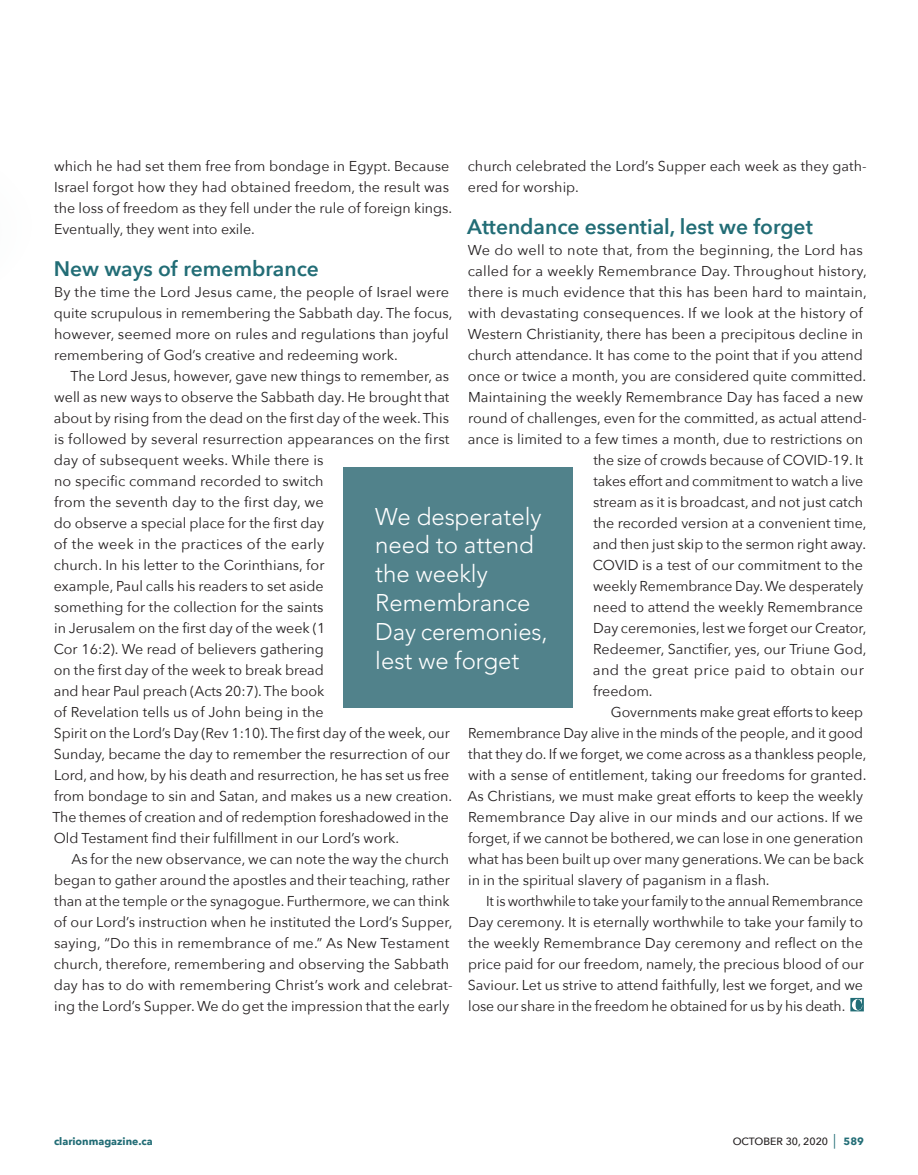
<style>
.page{position:relative;width:918px;height:1175px;background:#fff}
.page>*{position:absolute;margin:0;border:0;box-sizing:border-box;transform-origin:0 0}
.t1{font:300 24px/28.8px "Avenir";color:#fff}
.t2{font:600 21px "Avenir Next";color:#226d76}
.t3{font:14.25px/21px "Avenir Next";color:#231f20}
.t4{font:14.25px "Avenir Next";letter-spacing:.03em;color:#231f20}
.t5{font:700 10.5px "Avenir Next";color:#226d76}
.t6{font:500 10.5px "Avenir Next";color:#231f20}
.s1{font-size:14.7px;color:#226d76}
.s2{font-weight:700;color:#226d76}
</style>
<div class="page">
<svg style="left:850px;top:998px;width:14px;height:13px"></svg>
<div style="left:344px;top:467px;width:229px;height:240px;background:#51828b"></div>
<p class="t3" style="left:54px;top:155px;width:400px">which he had set them free from bondage in Egypt. Because Israel forgot how they had obtained freedom, the result was the loss of freedom as they fell under the rule of foreign kings.<br>Eventually, they went into exile.</p>
<h2 class="t2" style="left:54px;top:251px;width:267px">New ways of remembrance</h2>
<p class="t3" style="left:54px;top:281px;width:400px">By the time the Lord Jesus came, the people of Israel were quite scrupulous in remembering the Sabbath day. The focus, however, seemed more on rules and regulations than joyful remembering of God’s creative and redeeming work.</p>
<p class="t3" style="left:53px;top:365px;width:401px;text-indent:18px">The Lord Jesus, however, gave new things to remember, as well as new ways to observe the Sabbath day. He brought that about by rising from the dead on the first day of the week. This is followed by several resurrection appearances on the first day of subsequent weeks. While there is<br>no specific command recorded to switch<br>from the seventh day to the first day, we<br>do observe a special place for the first day<br>of the week in the practices of the early<br>church. In his letter to the Corinthians, for<br>example, Paul calls his readers to set aside<br>something for the collection for the saints<br>in Jerusalem on the first day of the week (1<br>Cor 16:2). We read of believers gathering<br>on the first day of the week to break bread<br>and hear Paul preach (Acts 20:7). The book<br>of Revelation tells us of John being in the<br>Spirit on the Lord’s Day (Rev 1:10). The first day of the week, our Sunday, became the day to remember the resurrection of our Lord, and how, by his death and resurrection, he has set us free from bondage to sin and Satan, and makes us a new creation.<br>The themes of creation and of redemption foreshadowed in the Old Testament find their fulfillment in our Lord’s work.</p>
<p class="t3" style="left:54px;top:848px;width:400px;text-indent:18px">As for the new observance, we can note the way the church began to gather around the apostles and their teaching, rather than at the temple or the synagogue. Furthermore, we can think of our Lord’s instruction when he instituted the Lord’s Supper, saying, “Do this in remembrance of me.” As New Testament church, therefore, remembering and observing the Sabbath day has to do with remembering Christ’s work and celebrat&shy;ing the Lord’s Supper. We do get the impression that the early</p>
<p class="t3" style="left:468px;top:155px;width:400px">church celebrated the Lord’s Supper each week as they gath&shy;ered for worship.</p>
<h2 class="t2" style="left:467px;top:209px;width:347px">Attendance essential, lest we forget</h2>
<p class="t3" style="left:468px;top:239px;width:397px">We do well to note that, from the beginning, the Lord has</p>
<p class="t3" style="left:468px;top:260px;width:401px">called for a weekly Remembrance Day. Throughout history,</p>
<p class="t3" style="left:468px;top:281px;width:400px">there is much evidence that this has been hard to maintain,</p>
<p class="t3" style="left:468px;top:302px;width:396px">with devastating consequences. If we look at the history of</p>
<p class="t3" style="left:468px;top:323px;width:397px">Western Christianity, there has been a precipitous decline in</p>
<p class="t3" style="left:468px;top:344px;width:397px">church attendance. It has come to the point that if you attend</p>
<p class="t3" style="left:468px;top:365px;width:400px">once or twice a month, you are considered quite committed.</p>
<p class="t3" style="left:468px;top:386px;width:397px">Maintaining the weekly Remembrance Day has faced a new</p>
<p class="t3" style="left:468px;top:407px;width:400px">round of challenges, even for the committed, as actual attend-</p>
<p class="t3" style="left:468px;top:428px;width:397px">ance is limited to a few times a month, due to restrictions on</p>
<p class="t3" style="left:593px;top:449px;width:271px">the size of crowds because of COVID-19. It</p>
<p class="t3" style="left:593px;top:470px;width:271px">takes effort and commitment to watch a live</p>
<p class="t3" style="left:593px;top:491px;width:272px">stream as it is broadcast, and not just catch</p>
<p class="t3" style="left:593px;top:512px;width:275px">the recorded version at a convenient time,</p>
<p class="t3" style="left:593px;top:533px;width:275px">and then just skip to the sermon right away.</p>
<p class="t3" style="left:593px;top:554px;width:272px">COVID is a test of our commitment to the</p>
<p class="t3" style="left:593px;top:575px;width:272px">weekly Remembrance Day. We desperately</p>
<p class="t3" style="left:593px;top:596px;width:271px">need to attend the weekly Remembrance</p>
<p class="t3" style="left:593px;top:617px;width:275px">Day ceremonies, lest we forget our Creator,</p>
<p class="t3" style="left:593px;top:638px;width:275px">Redeemer, Sanctifier, yes, our Triune God,</p>
<p class="t4" style="left:593px;top:658px;width:273px">and the great price paid to obtain our</p>
<p class="t3" style="left:593px;top:680px;width:61px">freedom.</p>
<p class="t3" style="left:611px;top:701px;width:254px">Governments make great efforts to keep</p>
<p class="t3" style="left:468px;top:722px;width:397px">Remembrance Day alive in the minds of the people, and it good</p>
<p class="t3" style="left:468px;top:743px;width:400px">that they do. If we forget, we come across as a thankless people,</p>
<p class="t3" style="left:468px;top:764px;width:400px">with a sense of entitlement, taking our freedoms for granted.</p>
<p class="t3" style="left:467px;top:785px;width:397px">As Christians, we must make great efforts to keep the weekly</p>
<p class="t3" style="left:468px;top:806px;width:397px">Remembrance Day alive in our minds and our actions. If we</p>
<p class="t3" style="left:468px;top:827px;width:397px">forget, if we cannot be bothered, we can lose in one generation</p>
<p class="t3" style="left:468px;top:848px;width:397px">what has been built up over many generations. We can be back</p>
<p class="t3" style="left:468px;top:869px;width:303px">in in the spiritual slavery of paganism in a flash.</p>
<p class="t3" style="left:486px;top:890px;width:379px">It is worthwhile to take your family to the annual Remembrance</p>
<p class="t3" style="left:468px;top:911px;width:397px">Day ceremony. It is eternally worthwhile to take your family to</p>
<p class="t3" style="left:468px;top:932px;width:396px">the weekly Remembrance Day ceremony and reflect on the</p>
<p class="t3" style="left:468px;top:953px;width:397px">price paid for our freedom, namely, the precious blood of our</p>
<p class="t3" style="left:468px;top:974px;width:397px">Saviour. Let us strive to attend faithfully, lest we forget, and we</p>
<p class="t3" style="left:468px;top:995px;width:379px">lose our share in the freedom he obtained for us by his death.</p>
<h1 class="t1" style="left:375px;top:502px;width:174px">We desperately need to attend the weekly<br>Remembrance<br>Day ceremonies, lest we forget</h1>
<p class="t5" style="left:54px;top:1132px;width:100px">clarionmagazine.ca</p>
<p class="t6" style="left:733px;top:1132px;width:133px">OCTOBER 30, 2020 <span class="s1">|</span> <span class="s2">589</span></p>
</div>
